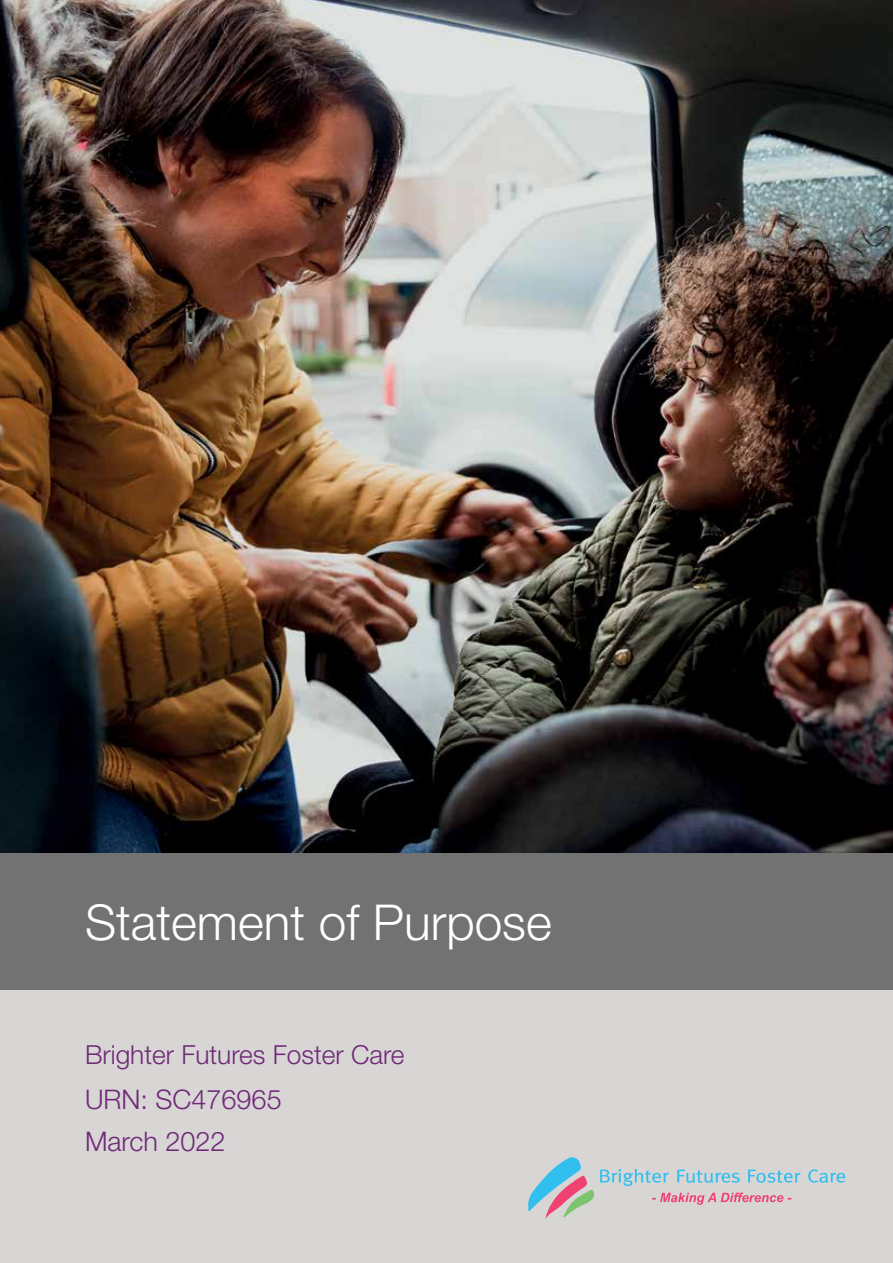
<style>
.page{position:relative;width:893px;height:1263px;background:#fff}
.page>*{position:absolute;margin:0;border:0;box-sizing:border-box;transform-origin:0 0}
.t1{font:300 49.5px "Helvetica Neue LT Std";color:#fff}
.t2{font:300 27px/42px "Helvetica Neue LT Std";color:#702877}
.t3{font:300 26.25px "Helvetica Neue LT Std";color:#702877}
</style>
<div class="page">
<img style="left:0;top:0;width:893px;height:854px">
<div style="left:0;top:910px;width:893px;height:353px;background:#d7d6d5"></div>
<div style="left:0;top:854px;width:893px;height:136px;background:#717271"></div>
<svg style="left:528px;top:1157px;width:273px;height:62px"></svg>
<svg style="left:808px;top:1169px;width:37px;height:14px"></svg>
<h1 class="t1" style="left:85px;top:892px;width:468px">Statement of Purpose</h1>
<p class="t3" style="left:85px;top:1039px;width:321px">Brighter Futures Foster Care</p>
<p class="t2" style="left:85px;top:1077px;width:198px">URN: SC476965<br>March 2022</p>
</div>
